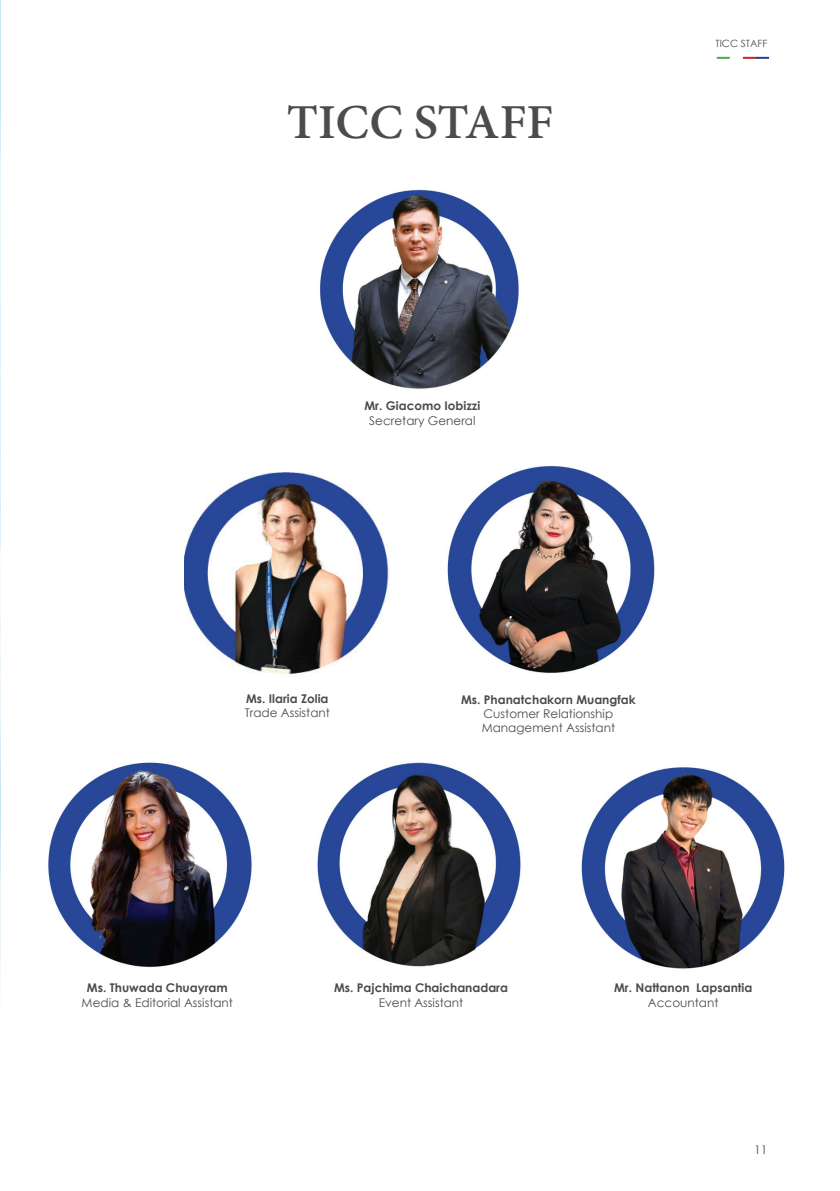
<style>
.page{position:relative;width:840px;height:1191px;background:#fff}
.page>*{position:absolute;margin:0;border:0;box-sizing:border-box;transform-origin:0 0}
.t1{font:700 48px "Adobe Hebrew";color:#4b4c4d}
.t2{font:12px/14.4px "Century Gothic";color:#4b4c4d}
.t3{font:700 12px "Century Gothic";color:#4b4c4d}
.t4{font:10px "Century Gothic";color:#4b4c4d}
</style>
<div class="page">
<svg style="left:716px;top:57px;width:52px;height:2px"></svg>
<img style="left:320px;top:189px;width:199px;height:200px">
<img style="left:184px;top:472px;width:205px;height:203px">
<img style="left:447px;top:466px;width:208px;height:207px">
<img style="left:48px;top:762px;width:204px;height:206px">
<img style="left:317px;top:762px;width:204px;height:205px">
<img style="left:581px;top:767px;width:204px;height:202px">
<img style="left:0;top:0;width:1px;height:988px">
<h1 class="t1" style="left:286px;top:93px;width:268px">TICC STAFF</h1>
<p class="t3" style="left:364px;top:397px;width:117px">Mr. Giacomo Iobizzi</p>
<p class="t2" style="left:369px;top:413px;width:108px">Secretary General</p>
<p class="t4" style="left:715px;top:37px;width:53px">TICC STAFF</p>
<p class="t3" style="left:246px;top:689px;width:84px">Ms. Ilaria Zolia</p>
<p class="t2" style="left:244px;top:705px;width:87px">Trade Assistant</p>
<p class="t3" style="left:461px;top:690px;width:176px">Ms. Phanatchakorn Muangfak</p>
<p class="t2" style="left:481px;top:706px;width:135px">Customer Relationship<br>Management Assistant</p>
<p class="t3" style="left:87px;top:978px;width:142px">Ms. Thuwada Chuayram</p>
<p class="t2" style="left:82px;top:994px;width:153px">Media &amp; Editorial Assistant</p>
<p class="t3" style="left:334px;top:978px;width:175px">Ms. Pajchima Chaichanadara</p>
<p class="t2" style="left:378px;top:994px;width:86px">Event Assistant</p>
<p class="t3" style="left:613px;top:978px;width:140px">Mr. Nattanon Lapsantia</p>
<p class="t2" style="left:647px;top:994px;width:72px">Accountant</p>
<p class="t2" style="left:753px;top:1142px;width:15px">11</p>
</div>
